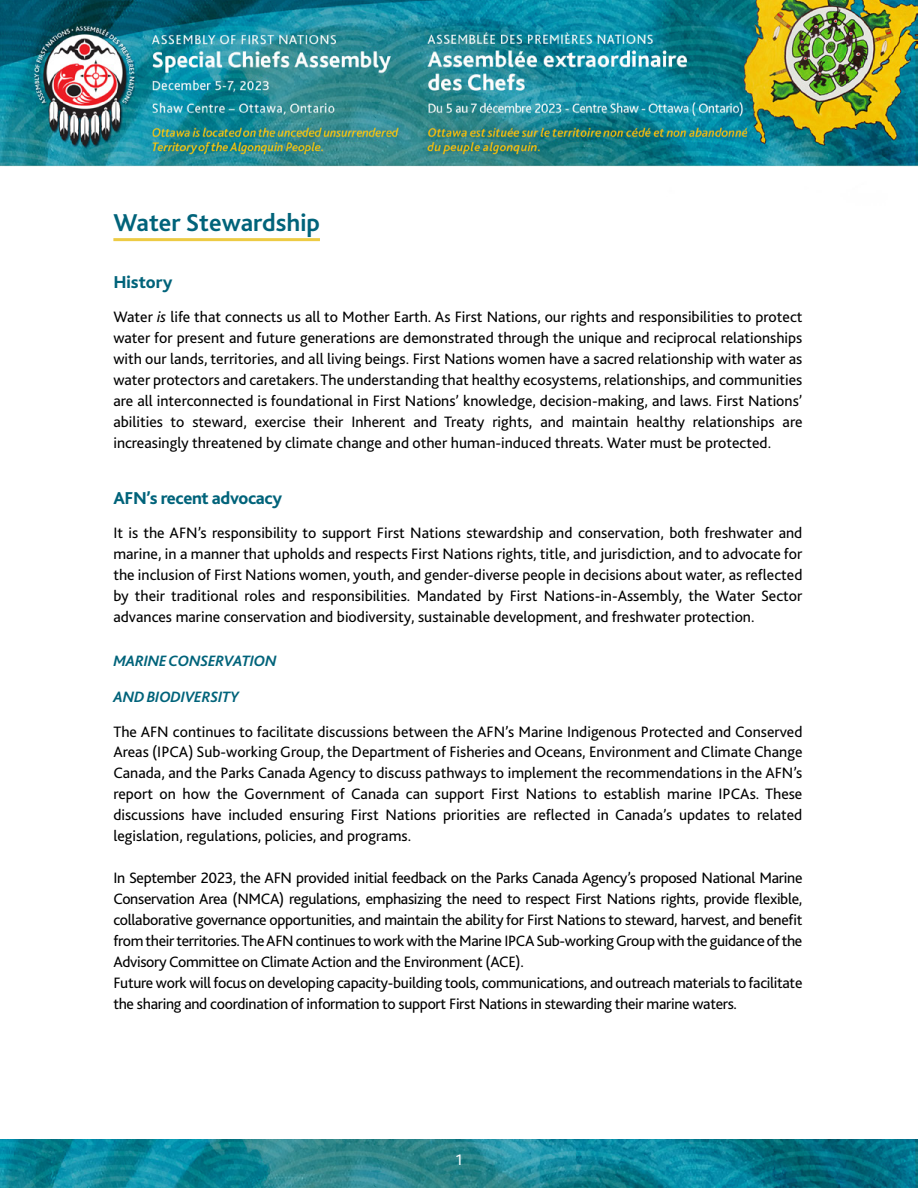
<style>
.page{position:relative;width:918px;height:1188px;background:#fff}
.page>*{position:absolute;margin:0;border:0;box-sizing:border-box;transform-origin:0 0}
.t1{font:700 25.5px "Bliss 2";color:#00637a}
.t2{font:800 18px "Bliss 2";letter-spacing:-.02em;color:#00637a}
.t3{font:800 18px "Bliss 2";color:#00637a}
.t4{font:15.75px/21px "Bliss 2";letter-spacing:-.02em;color:#000;text-align:justify}
.t5{font:italic 700 15.75px "Bliss 2";letter-spacing:-.02em;color:#00637a}
.t6{font:15.75px "Bliss 2";color:#fff}
.s1{font-style:italic}
</style>
<div class="page">
<img style="left:0;top:0;width:918px;height:167px">
<img style="left:0;top:1140px;width:918px;height:48px">
<hr style="left:113px;top:238px;width:207px;height:3px;background:#edcb44">
<h1 class="t1" style="left:113px;top:207px;width:208px">Water Stewardship</h1>
<p class="t3" style="left:113px;top:271px;width:60px">History</p>
<p class="t4" style="left:113px;top:306px;width:691px">Water <span class="s1">is</span> life that connects us all to Mother Earth. As First Nations, our rights and responsibilities to protect water for present and future generations are demonstrated through the unique and reciprocal relationships with our lands, territories, and all living beings. First Nations women have a sacred relationship with water as water protectors and caretakers. The understanding that healthy ecosystems, relationships, and communities are all interconnected is foundational in First Nations’ knowledge, decision-making, and laws. First Nations’ abilities to steward, exercise their Inherent and Treaty rights, and maintain healthy relationships are increasingly threatened by climate change and other human-induced threats. Water must be protected.</p>
<p class="t2" style="left:113px;top:487px;width:170px">AFN’s recent advocacy</p>
<p class="t4" style="left:113px;top:522px;width:691px">It is the AFN’s responsibility to support First Nations stewardship and conservation, both freshwater and marine, in a manner that upholds and respects First Nations rights, title, and jurisdiction, and to advocate for the inclusion of First Nations women, youth, and gender-diverse people in decisions about water, as reflected by their traditional roles and responsibilities. Mandated by First Nations-in-Assembly, the Water Sector advances marine conservation and biodiversity, sustainable development, and freshwater protection.</p>
<p class="t5" style="left:113px;top:651px;width:165px">MARINE CONSERVATION</p>
<p class="t5" style="left:113px;top:687px;width:127px">AND BIODIVERSITY</p>
<p class="t4" style="left:113px;top:720px;width:691px">The AFN continues to facilitate discussions between the AFN’s Marine Indigenous Protected and Conserved Areas (IPCA) Sub-working Group, the Department of Fisheries and Oceans, Environment and Climate Change Canada, and the Parks Canada Agency to discuss pathways to implement the recommendations in the AFN’s report on how the Government of Canada can support First Nations to establish marine IPCAs. These discussions have included ensuring First Nations priorities are reflected in Canada’s updates to related legislation, regulations, policies, and programs.</p>
<p class="t4" style="left:113px;top:867px;width:691px;text-align:left">In September 2023, the AFN provided initial feedback on the Parks Canada Agency’s proposed National Marine Conservation Area (NMCA) regulations, emphasizing the need to respect First Nations rights, provide flexible, collaborative governance opportunities, and maintain the ability for First Nations to steward, harvest, and benefit from their territories. The AFN continues to work with the Marine IPCA Sub-working Group with the guidance of the Advisory Committee on Climate Action and the Environment (ACE).<br>Future work will focus on developing capacity-building tools, communications, and outreach materials to facilitate the sharing and coordination of information to support First Nations in stewarding their marine waters.</p>
<p class="t6" style="left:456px;top:1150px;width:8px">1</p>
</div>
